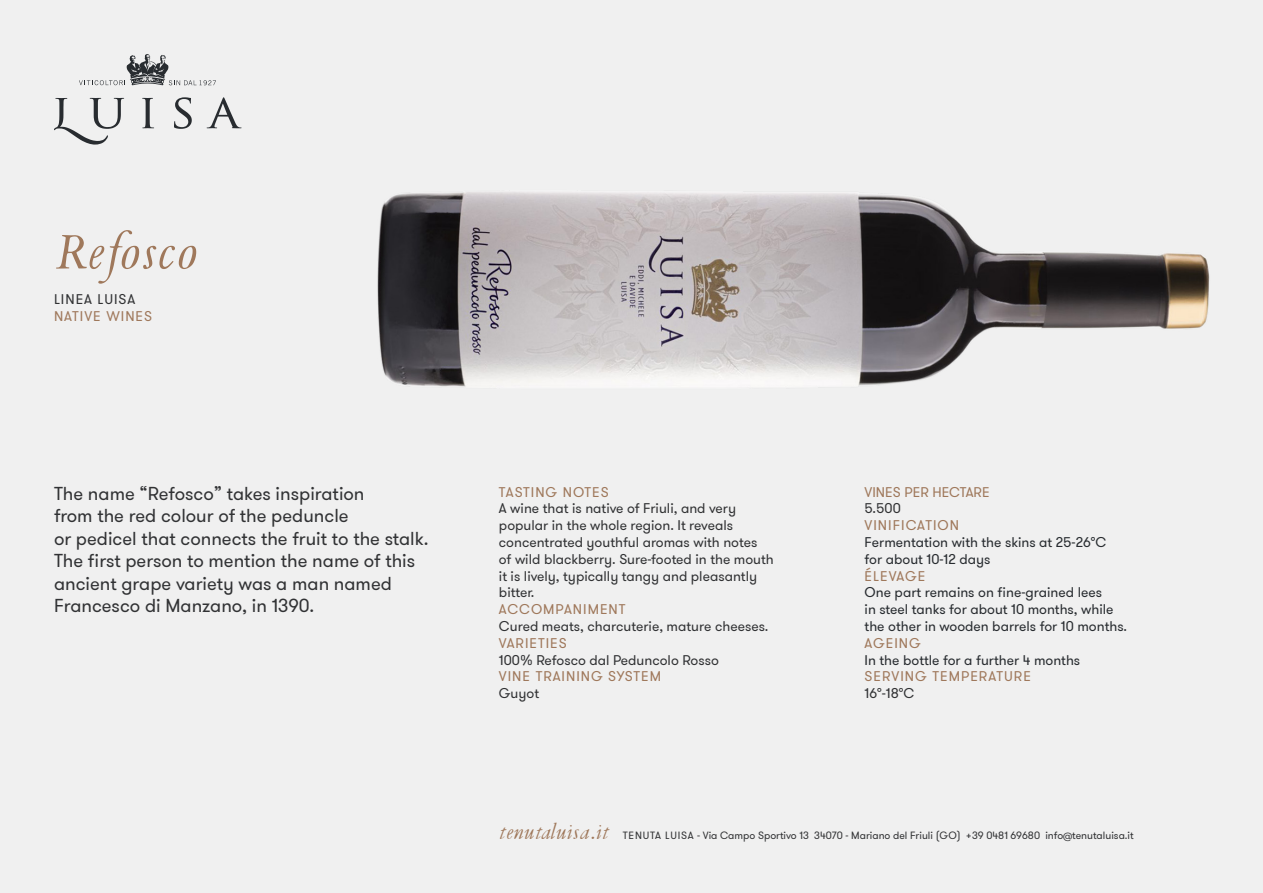
<style>
.page{position:relative;width:1263px;height:893px;background:#f0f0f0}
.page>*{position:absolute;margin:0;border:0;box-sizing:border-box;transform-origin:0 0}
.t1{font:italic 58.95px "Van Dijck MTW04";color:#9f785b}
.t2{font:italic 24.9px "Van Dijck MTW04";color:#9f785b}
.t3{font:18.6px/22.4px "GT Walsheim Pro";color:#313234}
.t4{font:13.95px/16.8px "GT Walsheim Pro";color:#313234}
.t5{font:13.95px "GT Walsheim Pro";color:#282c30}
.t6{font:13.95px "GT Walsheim Pro";letter-spacing:.07em;color:#9f785b}
.t7{font:13.95px "GT Walsheim Pro";color:#9f785b}
.t8{font:13.95px "GT Walsheim Pro";letter-spacing:.07em;color:#313234}
.t9{font:10.5px "GT Walsheim Pro";color:#313234}
</style>
<div class="page">
<svg style="left:142px;top:98px;width:12px;height:30px"></svg>
<svg style="left:174px;top:97px;width:18px;height:32px"></svg>
<svg style="left:207px;top:97px;width:35px;height:31px"></svg>
<svg style="left:54px;top:98px;width:70px;height:47px"></svg>
<svg style="left:79px;top:54px;width:137px;height:31px"></svg>
<img style="left:377px;top:192px;width:833px;height:195px">
<p class="t1" style="left:54px;top:215px;width:145px">Refosco</p>
<p class="t8" style="left:54px;top:291px;width:83px">LINEA LUISA</p>
<p class="t6" style="left:54px;top:307px;width:100px">NATIVE WINES</p>
<p class="t3" style="left:54px;top:483px;width:312px">The name “Refosco” takes inspiration</p>
<p class="t3" style="left:54px;top:505px;width:296px">from the red colour of the peduncle</p>
<p class="t3" style="left:54px;top:528px;width:376px">or pedicel that connects the fruit to the stalk.</p>
<p class="t3" style="left:54px;top:550px;width:363px">The first person to mention the name of this ancient grape variety was a man named<br>Francesco di Manzano, in 1390.</p>
<p class="t6" style="left:499px;top:483px;width:111px">TASTING NOTES</p>
<p class="t4" style="left:499px;top:500px;width:260px">A wine that is native of Friuli, and very popular in the whole region. It reveals concentrated youthful aromas with notes</p>
<p class="t4" style="left:499px;top:551px;width:276px">of wild blackberry. Sure-footed in the mouth it is lively, typically tangy and pleasantly bitter.</p>
<p class="t6" style="left:499px;top:600px;width:128px">ACCOMPANIMENT</p>
<p class="t4" style="left:499px;top:618px;width:271px">Cured meats, charcuterie, mature cheeses.</p>
<p class="t6" style="left:499px;top:634px;width:69px">VARIETIES</p>
<p class="t4" style="left:499px;top:652px;width:221px">100% Refosco dal Peduncolo Rosso</p>
<p class="t6" style="left:499px;top:668px;width:164px">VINE TRAINING SYSTEM</p>
<p class="t4" style="left:499px;top:685px;width:42px">Guyot</p>
<p class="t7" style="left:864px;top:483px;width:127px">VINES PER HECTARE</p>
<p class="t4" style="left:864px;top:500px;width:38px">5.500</p>
<p class="t6" style="left:864px;top:516px;width:96px">VINIFICATION</p>
<p class="t5" style="left:864px;top:533px;width:243px">Fermentation with the skins at 25-26°C</p>
<p class="t5" style="left:864px;top:550px;width:127px">for about 10-12 days</p>
<p class="t6" style="left:864px;top:567px;width:62px">ÉLEVAGE</p>
<p class="t5" style="left:864px;top:584px;width:239px">One part remains on fi ne-grained lees</p>
<p class="t5" style="left:864px;top:600px;width:250px">in steel tanks for about 10 months, while</p>
<p class="t5" style="left:864px;top:617px;width:264px">the other in wooden barrels for 10 months.</p>
<p class="t6" style="left:864px;top:634px;width:58px">AGEING</p>
<p class="t5" style="left:864px;top:651px;width:217px">In the bottle for a further 4 months</p>
<p class="t6" style="left:864px;top:668px;width:168px">SERVING TEMPERATURE</p>
<p class="t4" style="left:864px;top:685px;width:51px">16°-18°C</p>
<h2 class="t2" style="left:499px;top:816px;width:112px">tenutaluisa.it</h2>
<p class="t9" style="left:623px;top:829px;width:512px">TENUTA LUISA - Via Campo Sportivo 13 34070 - Mariano del Friuli (GO) +39 0481 69680 info@tenutaluisa.it</p>
</div>
